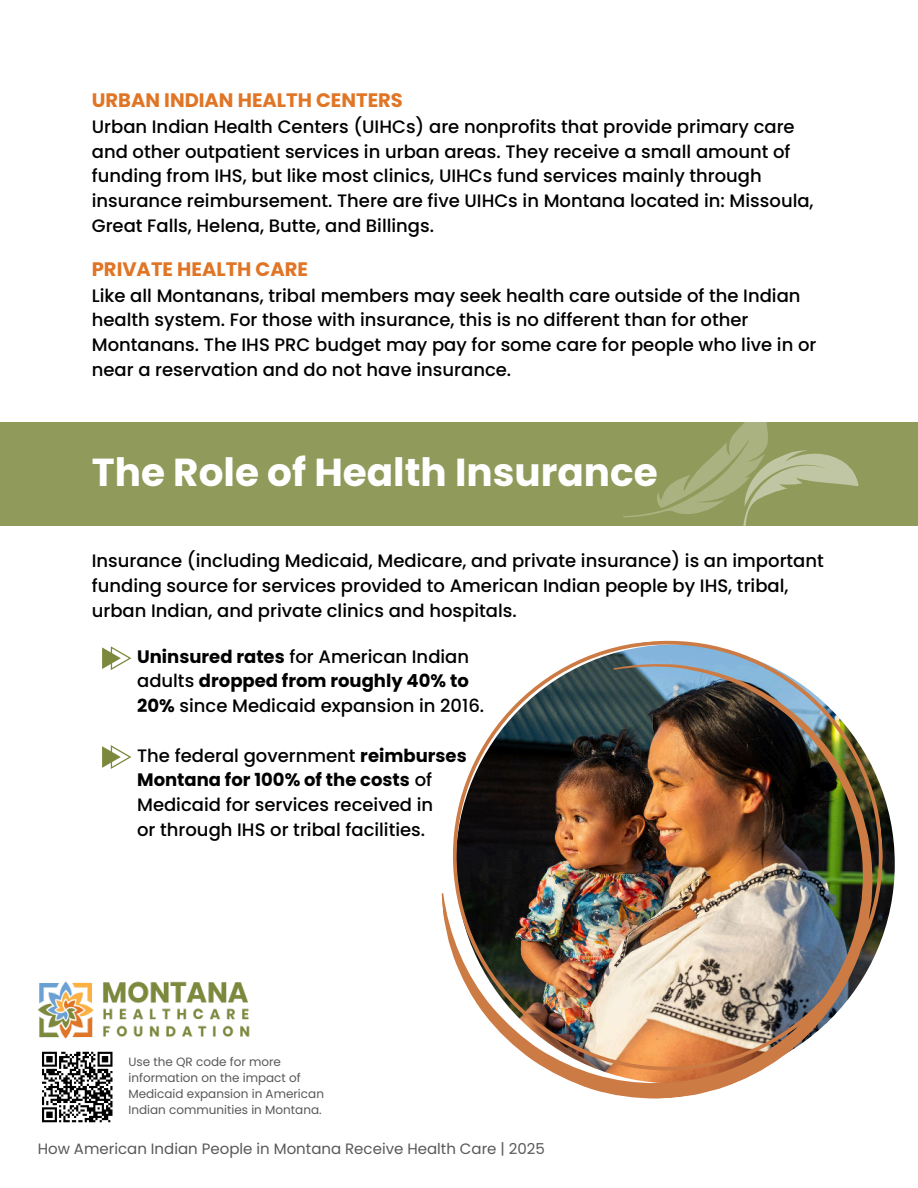
<style>
.page{position:relative;width:918px;height:1188px;background:#fff}
.page>*{position:absolute;margin:0;border:0;box-sizing:border-box;transform-origin:0 0}
.t1{font:700 39px "Poppins";color:#fff}
.t2{font:700 19.5px "Poppins";color:#e07525}
.t3{font:500 18px/24.8px "Poppins";color:#000}
.t4{font:15px "Poppins";color:#58585a}
.t5{font:12px/16px "Poppins";color:#58585a}
.s1{font-weight:700}
</style>
<div class="page">
<svg style="left:102px;top:646px;width:29px;height:24px"></svg>
<svg style="left:102px;top:745px;width:29px;height:24px"></svg>
<img style="left:442px;top:640px;width:444px;height:459px">
<div style="left:0;top:422px;width:918px;height:104px;background:#909b5b"></div>
<svg style="left:42px;top:1051px;width:71px;height:72px"></svg>
<img style="left:38px;top:981px;width:212px;height:58px">
<svg style="left:623px;top:422px;width:236px;height:104px"></svg>
<p class="t2" style="left:92px;top:89px;width:313px">URBAN INDIAN HEALTH CENTERS</p>
<p class="t3" style="left:92px;top:114px;width:723px">Urban Indian Health Centers (UIHCs) are nonprofits that provide primary care and other outpatient services in urban areas. They receive a small amount of funding from IHS, but like most clinics, UIHCs fund services mainly through insurance reimbursement. There are five UIHCs in Montana located in: Missoula, Great Falls, Helena, Butte, and Billings.</p>
<p class="t2" style="left:92px;top:258px;width:218px">PRIVATE HEALTH CARE</p>
<p class="t3" style="left:92px;top:283px;width:726px">Like all Montanans, tribal members may seek health care outside of the Indian health system. For those with insurance, this is no different than for other Montanans. The IHS PRC budget may pay for some care for people who live in or near a reservation and do not have insurance.</p>
<h1 class="t1" style="left:92px;top:450px;width:567px">The Role of Health Insurance</h1>
<p class="t3" style="left:92px;top:549px;width:734px">Insurance (including Medicaid, Medicare, and private insurance) is an important funding source for services provided to American Indian people by IHS, tribal, urban Indian, and private clinics and hospitals.</p>
<p class="t3" style="left:137px;top:644px;width:349px"><span class="s1">Uninsured rates</span> for American Indian adults <span class="s1">dropped from roughly 40% to<br>20%</span> since Medicaid expansion in 2016.</p>
<p class="t3" style="left:137px;top:743px;width:331px">The federal government <span class="s1">reimburses Montana for 100% of the costs</span> of Medicaid for services received in<br>or through IHS or tribal facilities.</p>
<p class="t5" style="left:128px;top:1054px;width:197px">Use the QR code for more information on the impact of<br>Medicaid expansion in American<br>Indian communities in Montana.</p>
<p class="t4" style="left:38px;top:1140px;width:509px">How American Indian People in Montana Receive Health Care | 2025</p>
</div>
